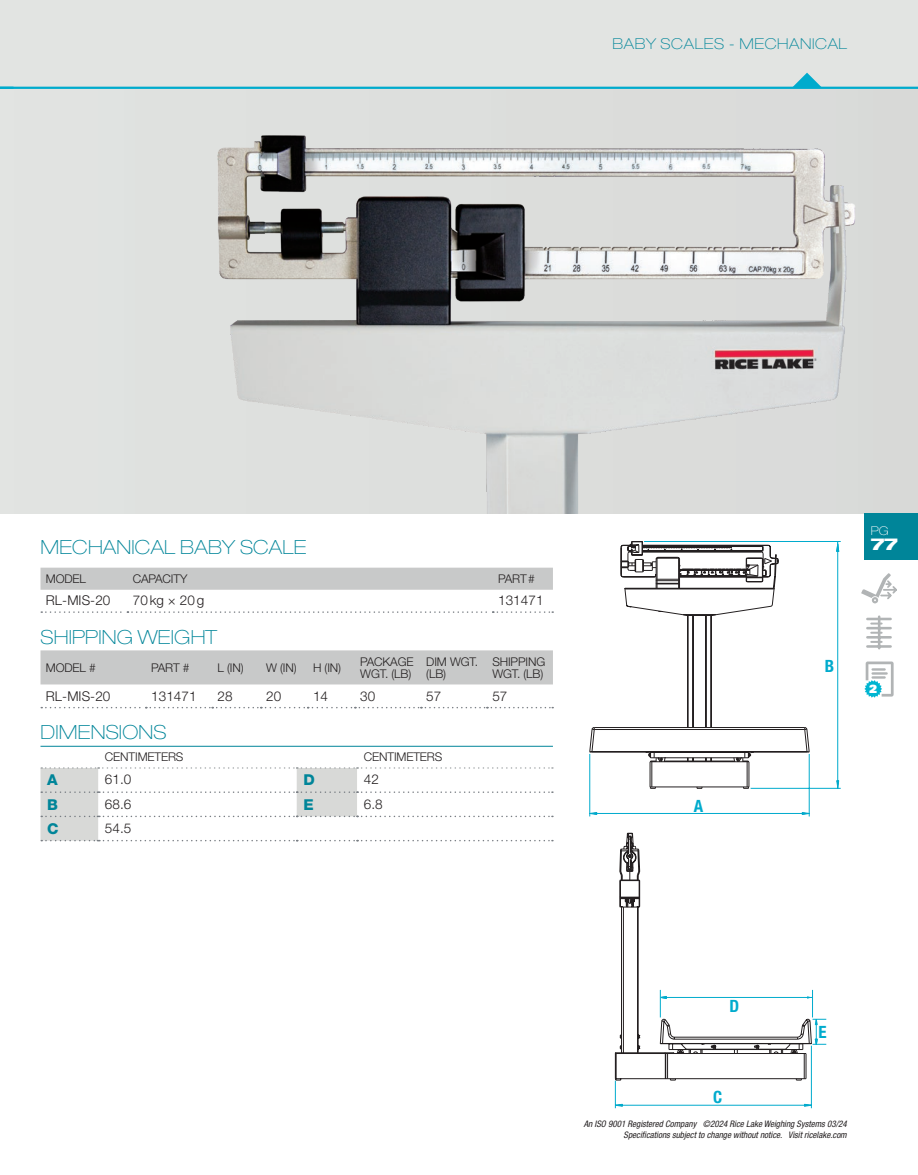
<style>
.page{position:relative;width:918px;height:1175px;background:#fff}
.page>*{position:absolute;margin:0;border:0;box-sizing:border-box;transform-origin:0 0}
.SubHead_Blue{font:100 expanded 19.5px "Helvetica Neue LT Std";letter-spacing:.01em;color:#008599}
.SubHead_Blue_with_Rule{font:100 expanded 19.5px "Helvetica Neue LT Std";letter-spacing:.01em;color:#008599}
.t1{font:700 condensed 16.95px "Helvetica Neue LT Std";color:#00abcd}
.t2{font:800 expanded 16.5px "Helvetica Neue LT Std";color:#fff}
.Highlights_TopRight{font:100 expanded 15px "Helvetica Neue LT Std";letter-spacing:.04em;color:#008599}
.Table_-_Dim_ABC{font:800 15px "Helvetica Neue LT Std";color:#008599}
.Info_-_Body_Copy{font:300 13.5px "Helvetica Neue LT Std";letter-spacing:.005em;color:#231f20}
.Table_-_Dim_Number{font:300 13.5px "Helvetica Neue LT Std";letter-spacing:.005em;color:#231f20}
.Table_Head{font:300 12px/12px "Helvetica Neue LT Std";letter-spacing:-.01em;color:#231f20}
.t3{font:100 expanded 12px "Helvetica Neue LT Std";color:#fff}
.t4{font:11.25px "Univers LT Std X Black";color:#fff}
.t5{font:italic condensed 9px/10.5px "Helvetica Neue LT Std";color:#231f20;text-align:right}
</style>
<div class="page">
<div style="left:0;top:0;width:918px;height:88px;background:#e2e4e2"></div>
<div style="left:0;top:88px;width:918px;height:425px;background:#dfe1df"></div>
<svg style="left:861px;top:573px;width:36px;height:30px"></svg>
<hr style="left:867px;top:617px;width:24px;height:3px;background:#b1b4b5">
<svg style="left:871px;top:622px;width:11px;height:2px"></svg>
<svg style="left:871px;top:631px;width:11px;height:2px"></svg>
<svg style="left:871px;top:641px;width:11px;height:2px"></svg>
<hr style="left:867px;top:627px;width:24px;height:2px;background:#b1b4b5">
<hr style="left:867px;top:636px;width:24px;height:2px;background:#b1b4b5">
<hr style="left:867px;top:645px;width:24px;height:2px;background:#b1b4b5">
<hr style="left:878px;top:616px;width:2px;height:32px;background:#b1b4b5">
<svg style="left:864px;top:661px;width:30px;height:36px"></svg>
<hr style="left:40px;top:746px;width:513px;height:1px;background:#008599">
<div style="left:40px;top:567px;width:513px;height:22px;background:#c8c9c9"></div>
<svg style="left:41px;top:611px;width:512px;height:2px"></svg>
<div style="left:40px;top:650px;width:513px;height:34px;background:#c8c9c9"></div>
<svg style="left:41px;top:707px;width:512px;height:1px"></svg>
<svg style="left:40px;top:767px;width:513px;height:74px"></svg>
<img style="left:217px;top:135px;width:639px;height:378px">
<svg style="left:589px;top:756px;width:252px;height:33px"></svg>
<svg style="left:634px;top:756px;width:207px;height:6px"></svg>
<svg style="left:589px;top:541px;width:250px;height:215px"></svg>
<svg style="left:836px;top:543px;width:4px;height:9px"></svg>
<hr style="left:751px;top:788px;width:90px;height:1px;background:#00abcd">
<hr style="left:590px;top:754px;width:1px;height:62px;background:#00abcd">
<hr style="left:809px;top:754px;width:1px;height:62px;background:#00abcd">
<hr style="left:644px;top:541px;width:197px;height:1px;background:#00abcd">
<hr style="left:837px;top:541px;width:1px;height:247px;background:#00abcd">
<hr style="left:917px;top:754px;width:1px;height:62px;background:#00abcd">
<svg style="left:836px;top:780px;width:3px;height:8px"></svg>
<svg style="left:589px;top:806px;width:238px;height:303px"></svg>
<svg style="left:589px;top:1054px;width:222px;height:26px"></svg>
<hr style="left:580px;top:1045px;width:1px;height:63px;background:#00abcd">
<hr style="left:615px;top:1104px;width:196px;height:1px;background:#00abcd">
<svg style="left:615px;top:1080px;width:8px;height:28px"></svg>
<hr style="left:811px;top:1045px;width:1px;height:63px;background:#00abcd">
<svg style="left:580px;top:832px;width:246px;height:222px"></svg>
<div style="left:864px;top:513px;width:54px;height:47px;background:#008599"></div>
<svg style="left:792px;top:73px;width:30px;height:14px"></svg>
<hr style="left:0;top:87px;width:918px;height:2px;background:#00abcd">
<p class="Highlights_TopRight" style="left:612px;top:35px;width:236px">BABY SCALES - MECHANICAL</p>
<p class="SubHead_Blue" style="left:40px;top:535px;width:268px">MECHANICAL BABY SCALE</p>
<p class="Table_Head" style="left:46px;top:572px;width:42px">MODEL</p>
<p class="Table_Head" style="left:133px;top:572px;width:56px">CAPACITY</p>
<p class="Table_Head" style="left:498px;top:572px;width:38px">PART#</p>
<p class="Info_-_Body_Copy" style="left:46px;top:592px;width:66px">RL-MIS-20</p>
<p class="Info_-_Body_Copy" style="left:133px;top:592px;width:73px">70kg × 20g</p>
<p class="Info_-_Body_Copy" style="left:498px;top:592px;width:47px">131471</p>
<p class="SubHead_Blue" style="left:40px;top:625px;width:178px">SHIPPING WEIGHT</p>
<p class="Table_Head" style="left:46px;top:661px;width:51px">MODEL #</p>
<p class="Table_Head" style="left:151px;top:661px;width:40px">PART #</p>
<p class="Table_Head" style="left:218px;top:661px;width:28px">L (IN)</p>
<p class="Table_Head" style="left:266px;top:661px;width:32px">W (IN)</p>
<p class="Table_Head" style="left:313px;top:661px;width:30px">H (IN)</p>
<p class="Table_Head" style="left:360px;top:655px;width:55px">PACKAGE<br>WGT. (LB)</p>
<p class="Table_Head" style="left:426px;top:655px;width:53px">DIM WGT. (LB)</p>
<p class="Table_Head" style="left:492px;top:655px;width:54px">SHIPPING<br>WGT. (LB)</p>
<p class="Info_-_Body_Copy" style="left:46px;top:688px;width:66px">RL-MIS-20</p>
<p class="Info_-_Body_Copy" style="left:151px;top:688px;width:47px">131471</p>
<p class="Info_-_Body_Copy" style="left:218px;top:688px;width:17px">28</p>
<p class="Info_-_Body_Copy" style="left:266px;top:688px;width:17px">20</p>
<p class="Info_-_Body_Copy" style="left:313px;top:688px;width:17px">14</p>
<p class="Info_-_Body_Copy" style="left:360px;top:688px;width:17px">30</p>
<p class="Info_-_Body_Copy" style="left:426px;top:688px;width:17px">57</p>
<p class="Info_-_Body_Copy" style="left:492px;top:688px;width:17px">57</p>
<p class="SubHead_Blue_with_Rule" style="left:40px;top:720px;width:127px">DIMENSIONS</p>
<p class="Table_Head" style="left:105px;top:750px;width:80px">CENTIMETERS</p>
<p class="Table_Head" style="left:364px;top:750px;width:80px">CENTIMETERS</p>
<p class="Table_-_Dim_ABC" style="left:47px;top:771px;width:12px">A</p>
<p class="Table_-_Dim_Number" style="left:105px;top:771px;width:28px">61.0</p>
<p class="Table_-_Dim_ABC" style="left:303px;top:771px;width:13px">D</p>
<p class="Table_-_Dim_Number" style="left:364px;top:771px;width:17px">42</p>
<p class="Table_-_Dim_ABC" style="left:47px;top:795px;width:12px">B</p>
<p class="Table_-_Dim_Number" style="left:105px;top:795px;width:28px">68.6</p>
<p class="Table_-_Dim_ABC" style="left:303px;top:795px;width:12px">E</p>
<p class="Table_-_Dim_Number" style="left:364px;top:795px;width:20px">6.8</p>
<p class="Table_-_Dim_ABC" style="left:47px;top:819px;width:13px">C</p>
<p class="Table_-_Dim_Number" style="left:105px;top:819px;width:28px">54.5</p>
<p class="t1" style="left:694px;top:795px;width:11px">A</p>
<h3 class="t3" style="left:871px;top:524px;width:20px">PG</h3>
<h3 class="t2" style="left:871px;top:534px;width:29px">77</h3>
<p class="t1" style="left:825px;top:656px;width:11px">B</p>
<p class="t4" style="left:869px;top:681px;width:9px">2</p>
<p class="t1" style="left:730px;top:996px;width:11px">D</p>
<p class="t1" style="left:713px;top:1086px;width:11px">C</p>
<p class="t1" style="left:818px;top:1022px;width:10px">E</p>
<p class="t5" style="left:584px;top:1119px;width:265px">An ISO 9001 Registered Company ©2024 Rice Lake Weighing Systems 03/24<br>Specifications subject to change without notice. Visit ricelake.com</p>
</div>
